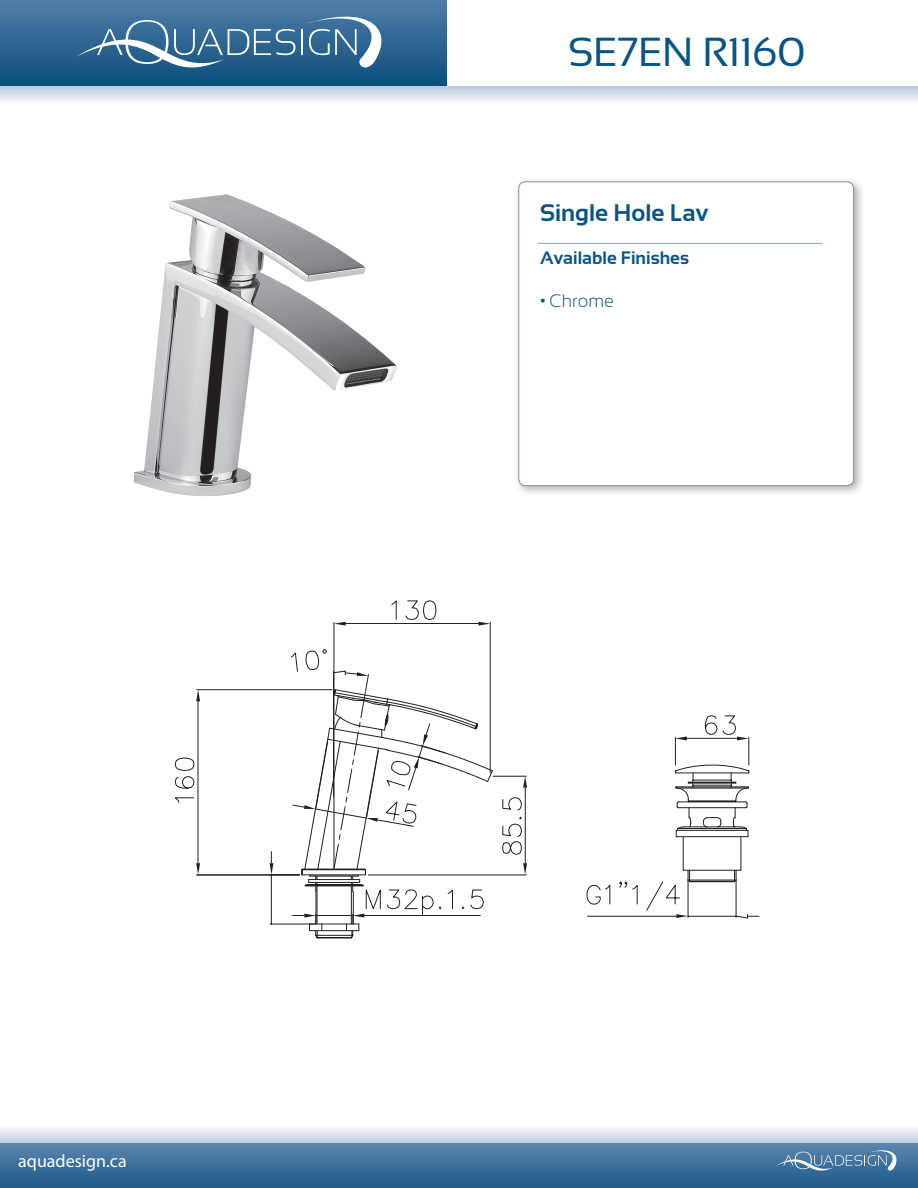
<style>
.page{position:relative;width:918px;height:1188px;background:#fff}
.page>*{position:absolute;margin:0;border:0;box-sizing:border-box;transform-origin:0 0}
.t1{font:40.5px "Sansation";letter-spacing:-.01em;color:#075489}
.t2{font:700 24px "Sansation";color:#075489}
.t3{font:700 18px "Sansation";color:#075489}
.t4{font:18px "Myriad Pro";color:#fff}
.t5{font:300 18px "Sansation";color:#075489}
.s1{font-weight:700}
</style>
<div class="page">
<div style="left:0;top:0;width:447px;height:87px;background:linear-gradient(to bottom,#517ea7,#094d7c)"></div>
<div style="left:0;top:1143px;width:918px;height:45px;background:linear-gradient(to bottom,#5b86ae,#1d5986)"></div>
<svg style="left:775px;top:1150px;width:122px;height:21px;background:#618aae"></svg>
<svg style="left:0;top:87px;width:918px;height:15px;background:#d9e0eb"></svg>
<svg style="left:0;top:1128px;width:918px;height:15px;background:#d9e1eb"></svg>
<hr style="left:301px;top:29px;width:2px;height:26px;background:#fff">
<svg style="left:302px;top:9px;width:89px;height:64px;background:#507ea3"></svg>
<svg style="left:76px;top:8px;width:219px;height:83px;background:#46789e"></svg>
<div style="left:513px;top:176px;width:352px;height:321px;background:#231f20;opacity:.36"></div>
<div style="left:519px;top:182px;width:335px;height:304px;background:#fff;border-radius:7px"></div>
<div style="left:518px;top:181px;width:336px;height:305px;border:1px solid #7f8fb4;border-radius:7px"></div>
<hr style="left:538px;top:243px;width:284px;height:1px;background:#075489">
<img style="left:134px;top:194px;width:263px;height:302px">
<svg style="left:391px;top:600px;width:46px;height:20px"></svg>
<svg style="left:174px;top:621px;width:586px;height:317px"></svg>
<p class="t4" style="left:18px;top:1150px;width:110px">aquadesign.ca</p>
<p class="t1" style="left:568px;top:29px;width:239px">SE7EN R1160</p>
<p class="t2" style="left:540px;top:199px;width:170px">Single Hole Lav</p>
<p class="t3" style="left:540px;top:248px;width:151px">Available Finishes</p>
<p class="t5" style="left:540px;top:291px;width:76px"><span class="s1">•</span> Chrome</p>
</div>
